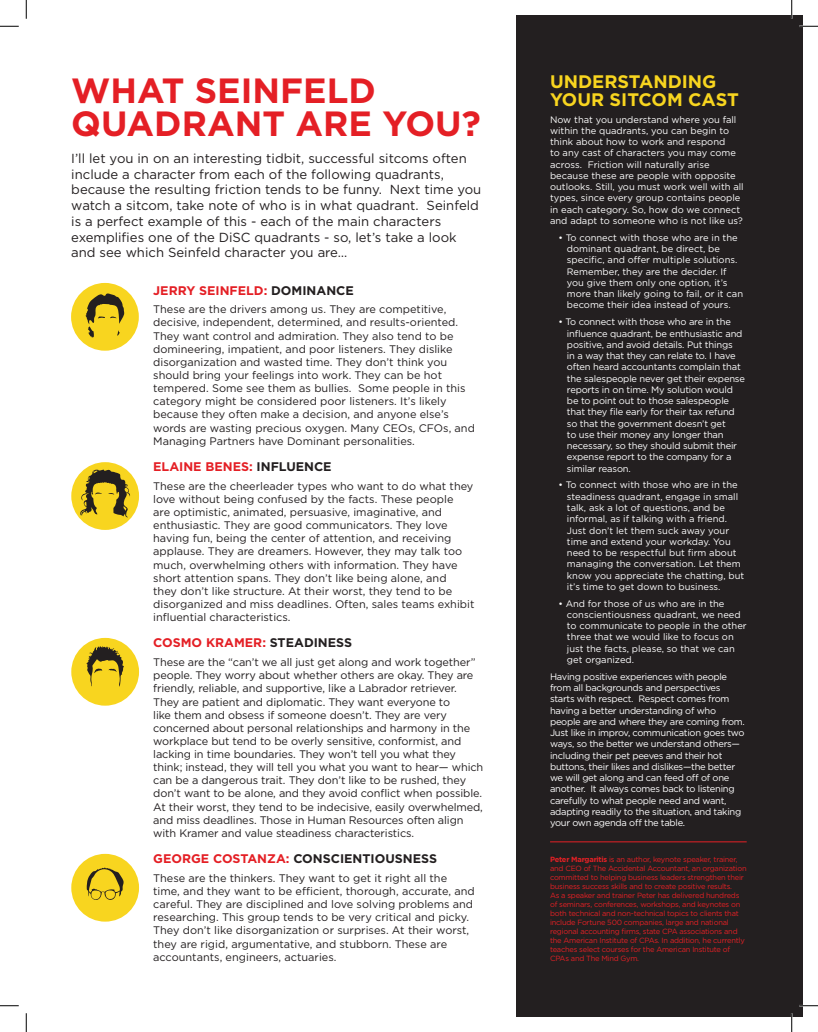
<style>
.page{position:relative;width:818px;height:1032px;background:#fff}
.page>*{position:absolute;margin:0;border:0;box-sizing:border-box;transform-origin:0 0}
.t1{font:700 35px/32.5px "Gotham";color:#e41f25}
.t2{font:700 18.12px/17.5px "Gotham";color:#f8d51f}
.t3{font:13.12px/15.8px "Gotham";color:#231f20}
.t4{font:700 12.5px "Gotham";color:#e41f25}
.t5{font:700 12.5px "Gotham";color:#231f20}
.t6{font:11px/13.1px "Gotham";color:#231f20}
.t7{font:9.38px/11.2px "Gotham";color:#fff}
.t8{font:9.38px/11.2px "Gotham";letter-spacing:-.02em;color:#fff}
.t9{font:7.5px/9px "Gotham";letter-spacing:-.03em;color:#e41f25}
.s1{color:#231f20}
.s2{color:#e41f25}
.s3{font-weight:700}
</style>
<div class="page">
<div style="left:516px;top:15px;width:286px;height:1001px;background:#231f20"></div>
<div style="left:71px;top:283px;width:68px;height:67px;background:#f8d51f;border-radius:50%"></div>
<svg style="left:85px;top:293px;width:39px;height:45px"></svg>
<div style="left:71px;top:462px;width:68px;height:68px;background:#f8d51f;border-radius:50%"></div>
<svg style="left:80px;top:469px;width:50px;height:48px"></svg>
<div style="left:71px;top:637px;width:68px;height:68px;background:#f8d51f;border-radius:50%"></div>
<svg style="left:86px;top:646px;width:38px;height:40px"></svg>
<div style="left:71px;top:853px;width:68px;height:68px;background:#f8d51f;border-radius:50%"></div>
<svg style="left:87px;top:867px;width:37px;height:33px"></svg>
<hr style="left:550px;top:841px;width:196px;height:1px;background:#e41f25">
<svg style="left:0;top:25px;width:19px;height:2px"></svg>
<svg style="left:799px;top:25px;width:19px;height:2px"></svg>
<svg style="left:0;top:1005px;width:19px;height:1px"></svg>
<svg style="left:799px;top:1004px;width:19px;height:2px"></svg>
<svg style="left:25px;top:0;width:2px;height:19px"></svg>
<svg style="left:25px;top:1013px;width:2px;height:18px"></svg>
<svg style="left:790px;top:0;width:2px;height:19px"></svg>
<svg style="left:790px;top:1013px;width:2px;height:18px"></svg>
<h1 class="t1" style="left:71px;top:74px;width:411px">WHAT SEINFELD<br>QUADRANT ARE YOU?</h1>
<p class="t3" style="left:71px;top:150px;width:411px">I’ll let you in on an interesting tidbit, successful sitcoms often include a character from each of the following quadrants, because the resulting friction tends to be funny. Next time you watch a sitcom, take note of who is in what quadrant. Seinfeld is a perfect example of this - each of the main characters exemplifies one of the DiSC quadrants - so, let’s take a look and see which Seinfeld character you are…</p>
<p class="t4" style="left:153px;top:283px;width:202px">JERRY SEINFELD: <span class="s1">DOMINANCE</span></p>
<p class="t6" style="left:153px;top:302px;width:323px">These are the drivers among us. They are competitive, decisive, independent, determined, and results-oriented.<br>They want control and admiration. They also tend to be domineering, impatient, and poor listeners. They dislike disorganization and wasted time. They don’t think you should bring your feelings into work. They can be hot tempered. Some see them as bullies. Some people in this category might be considered poor listeners. It’s likely because they often make a decision, and anyone else’s words are wasting precious oxygen. Many CEOs, CFOs, and Managing Partners have Dominant personalities.</p>
<p class="t4" style="left:153px;top:459px;width:180px">ELAINE BENES: <span class="s1">INFLUENCE</span></p>
<p class="t6" style="left:153px;top:479px;width:323px">These are the cheerleader types who want to do what they love without being confused by the facts. These people<br>are optimistic, animated, persuasive, imaginative, and enthusiastic. They are good communicators. They love having fun, being the center of attention, and receiving applause. They are dreamers. However, they may talk too much, overwhelming others with information. They have short attention spans. They don’t like being alone, and<br>they don’t like structure. At their worst, they tend to be disorganized and miss deadlines. Often, sales teams exhibit influential characteristics.</p>
<p class="t4" style="left:153px;top:635px;width:200px">COSMO KRAMER: <span class="s1">STEADINESS</span></p>
<p class="t6" style="left:153px;top:655px;width:331px">These are the “can’t we all just get along and work together” people. They worry about whether others are okay. They are friendly, reliable, and supportive, like a Labrador retriever.<br>They are patient and diplomatic. They want everyone to<br>like them and obsess if someone doesn’t. They are very concerned about personal relationships and harmony in the workplace but tend to be overly sensitive, conformist, and lacking in time boundaries. They won’t tell you what they think; instead, they will tell you what you want to hear— which can be a dangerous trait. They don’t like to be rushed, they don’t want to be alone, and they avoid conflict when possible.<br>At their worst, they tend to be indecisive, easily overwhelmed, and miss deadlines. Those in Human Resources often align with Kramer and value steadiness characteristics.</p>
<p class="t5" style="left:153px;top:851px;width:285px"><span class="s2">GEORGE COSTANZA:</span> CONSCIENTIOUSNESS</p>
<p class="t6" style="left:153px;top:871px;width:323px">These are the thinkers. They want to get it right all the time, and they want to be efficient, thorough, accurate, and careful. They are disciplined and love solving problems and researching. This group tends to be very critical and picky.<br>They don’t like disorganization or surprises. At their worst, they are rigid, argumentative, and stubborn. These are accountants, engineers, actuaries.</p>
<h2 class="t2" style="left:550px;top:73px;width:190px">UNDERSTANDING<br>YOUR SITCOM CAST</h2>
<p class="t7" style="left:550px;top:113px;width:195px">Now that you understand where you fall within the quadrants, you can begin to think about how to work and respond<br>to any cast of characters you may come across. Friction will naturally arise because these are people with opposite outlooks. Still, you must work well with all types, since every group contains people in each category. So, how do we connect and adapt to someone who is not like us?</p>
<p class="t7" style="left:567px;top:232px;width:178px;text-indent:-9px">• To connect with those who are in the dominant quadrant, be direct, be specific, and offer multiple solutions.<br>Remember, they are the decider. If you give them only one option, it’s more than likely going to fail, or it can become their idea instead of yours.</p>
<p class="t8" style="left:567px;top:316px;width:179px;text-indent:-9px">• To connect with those who are in the influence quadrant, be enthusiastic and positive, and avoid details. Put things<br>in a way that they can relate to. I have often heard accountants complain that the salespeople never get their expense reports in on time. My solution would be to point out to those salespeople that they file early for their tax refund so that the government doesn’t get<br>to use their money any longer than necessary, so they should submit their expense report to the company for a similar reason.</p>
<p class="t7" style="left:567px;top:479px;width:179px;text-indent:-9px">• To connect with those who are in the steadiness quadrant, engage in small talk, ask a lot of questions, and be informal, as if talking with a friend.<br>Just don’t let them suck away your time and extend your workday. You need to be respectful but firm about managing the conversation. Let them know you appreciate the chatting, but it’s time to get down to business.</p>
<p class="t7" style="left:567px;top:597px;width:181px;text-indent:-9px">• And for those of us who are in the conscientiousness quadrant, we need to communicate to people in the other three that we would like to focus on just the facts, please, so that we can get organized.</p>
<p class="t8" style="left:550px;top:670px;width:196px">Having positive experiences with people from all backgrounds and perspectives starts with respect. Respect comes from having a better understanding of who people are and where they are coming from.<br>Just like in improv, communication goes two ways, so the better we understand others— including their pet peeves and their hot buttons, their likes and dislikes—the better we will get along and can feed off of one another. It always comes back to listening carefully to what people need and want, adapting readily to the situation, and taking your own agenda off the table.</p>
<p class="t9" style="left:550px;top:854px;width:198px"><span class="s3">Peter Margaritis</span> is an author, keynote speaker, trainer, and CEO of The Accidental Accountant, an organization committed to helping business leaders strengthen their business success skills and to create positive results.<br>As a speaker and trainer Peter has delivered hundreds of seminars, conferences, workshops, and keynotes on both technical and non-technical topics to clients that include Fortune 500 companies, large and national regional accounting firms, state CPA associations and the American Institute of CPAs. In addition, he currently teaches select courses for the American Institute of CPAs and The Mind Gym.</p>
</div>
